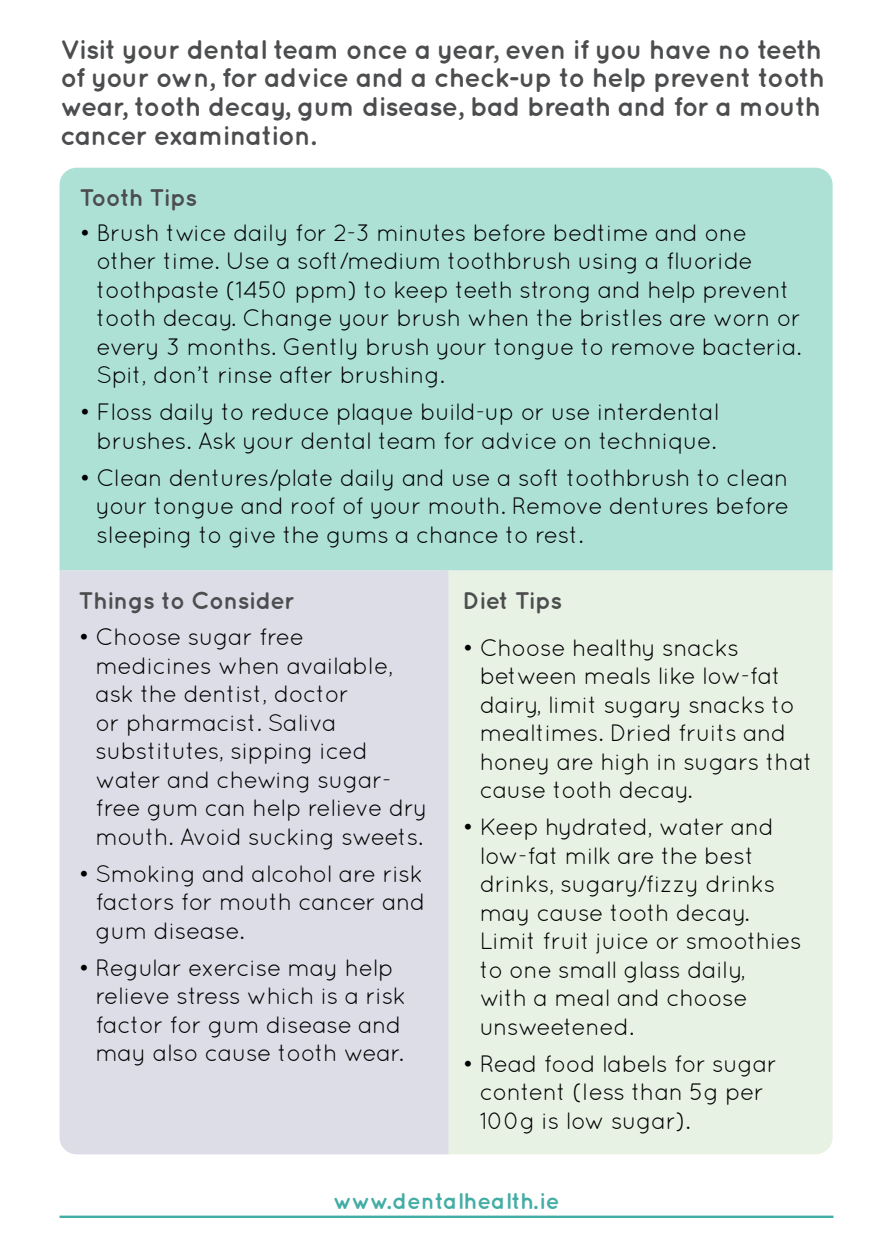
<style>
.page{position:relative;width:893px;height:1259px;background:#fff}
.page>*{position:absolute;margin:0;border:0;box-sizing:border-box;transform-origin:0 0}
.t1{font:700 27px/28.5px "Quicksand";letter-spacing:-.03em;color:#4c4d4f}
.t2{font:700 24px "Quicksand";letter-spacing:-.02em;color:#4c4d4f}
.t3{font:700 24px "Quicksand";letter-spacing:-.04em;color:#4c4d4f}
.t4{font:23.7px/28.5px "Quicksand";letter-spacing:-.02em;color:#000}
.t5{font:700 22.8px "Quicksand";color:#43ada5}
</style>
<div class="page">
<hr style="left:60px;top:1215px;width:773px;height:3px;background:#43ada5">
<div style="left:448px;top:570px;width:385px;height:584px;background:#e8f2e4"></div>
<div style="left:60px;top:570px;width:388px;height:584px;background:#dddde8"></div>
<div style="left:60px;top:168px;width:773px;height:402px;background:#aee1d6"></div>
<p class="t1" style="left:60px;top:34px;width:766px">Visit your dental team once a year, even if you have no teeth of your own, for advice and a check-up to help prevent tooth wear, tooth decay, gum disease, bad breath and for a mouth cancer examination.</p>
<p class="t3" style="left:80px;top:184px;width:119px">Tooth Tips</p>
<p class="t4" style="left:97px;top:218px;width:706px;text-indent:-17px">• Brush twice daily for 2-3 minutes before bedtime and one other time. Use a soft/medium toothbrush using a fluoride toothpaste (1450 ppm) to keep teeth strong and help prevent tooth decay. Change your brush when the bristles are worn or every 3 months. Gently brush your tongue to remove bacteria.<br>Spit, don’t rinse after brushing.</p>
<p class="t4" style="left:80px;top:398px;width:641px;text-align:center">• Floss daily to reduce plaque build-up or use interdental brushes. Ask your dental team for advice on technique.</p>
<p class="t4" style="left:97px;top:463px;width:694px;text-align:justify;text-indent:-17px">• Clean dentures/plate daily and use a soft toothbrush to clean your tongue and roof of your mouth. Remove dentures before sleeping to give the gums a chance to rest.</p>
<p class="t2" style="left:79px;top:586px;width:218px">Things to Consider</p>
<p class="t4" style="left:96px;top:622px;width:334px;text-indent:-17px">• Choose sugar free<br>medicines when available, ask the dentist, doctor<br>or pharmacist. Saliva substitutes, sipping iced water and chewing sugar&shy;free gum can help relieve dry mouth. Avoid sucking sweets.</p>
<p class="t4" style="left:96px;top:859px;width:331px;text-align:justify;text-indent:-17px">• Smoking and alcohol are risk factors for mouth cancer and gum disease.</p>
<p class="t4" style="left:96px;top:953px;width:312px;text-indent:-17px">• Regular exercise may help relieve stress which is a risk factor for gum disease and may also cause tooth wear.</p>
<p class="t2" style="left:463px;top:586px;width:101px">Diet Tips</p>
<p class="t4" style="left:480px;top:633px;width:335px;text-indent:-17px">• Choose healthy snacks between meals like low-fat dairy, limit sugary snacks to mealtimes. Dried fruits and honey are high in sugars that cause tooth decay.</p>
<p class="t4" style="left:480px;top:812px;width:324px;text-indent:-17px">• Keep hydrated, water and low-fat milk are the best drinks, sugary/fizzy drinks may cause tooth decay.<br>Limit fruit juice or smoothies to one small glass daily,<br>with a meal and choose unsweetened.</p>
<p class="t4" style="left:480px;top:1049px;width:299px;text-indent:-17px">• Read food labels for sugar content (less than 5g per<br>100g is low sugar).</p>
<p class="t5" style="left:333px;top:1187px;width:228px">www.dentalhealth.ie</p>
</div>
